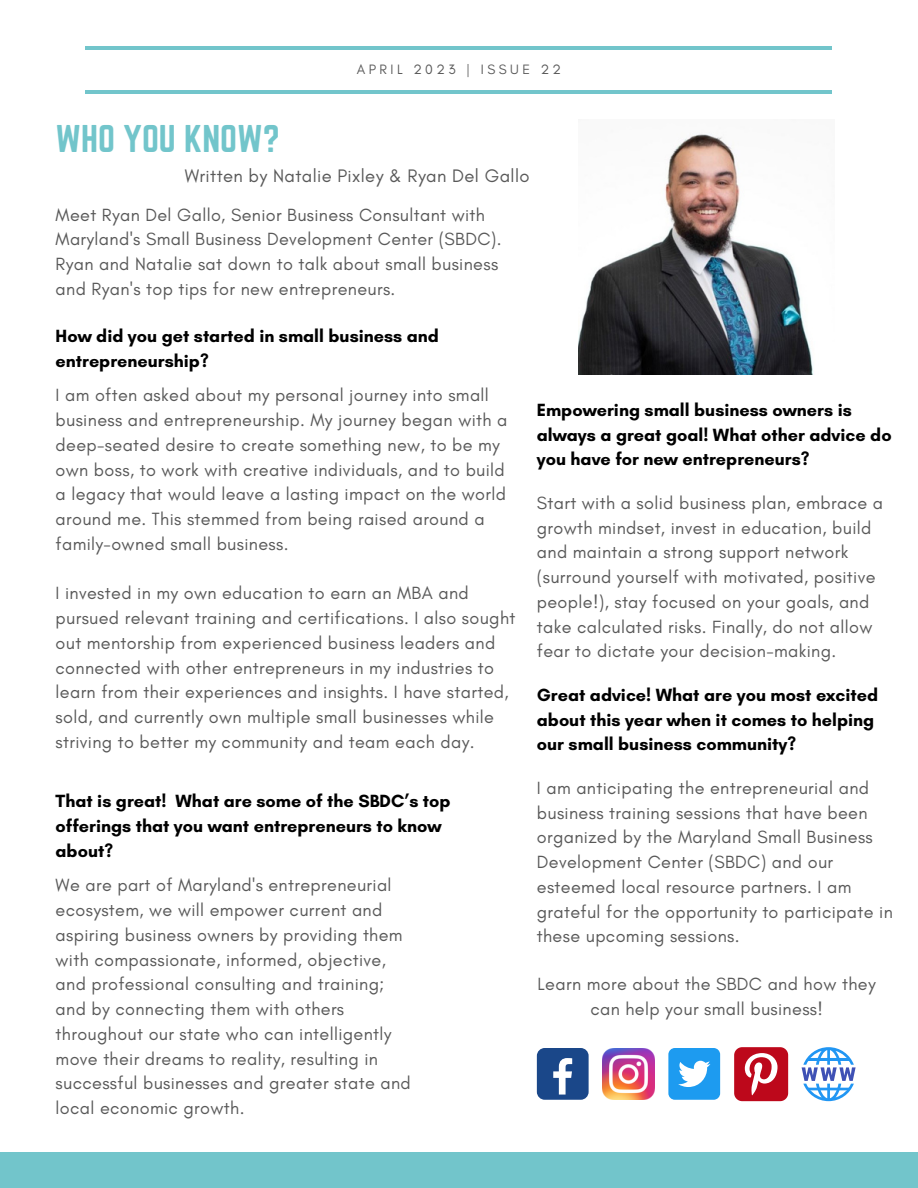
<style>
.page{position:relative;width:918px;height:1188px;background:#fff}
.page>*{position:absolute;margin:0;border:0;box-sizing:border-box;transform-origin:0 0}
.t1{font:33.75px "Norwester";color:#72c5cb}
.t2{font:18.45px "Glacial Indifference";letter-spacing:.02em;color:#595959}
.t3{font:18px/24.8px "Glacial Indifference";letter-spacing:.02em;color:#595959}
.t4{font:700 18px/24.8px "Glacial Indifference";color:#000}
.t5{font:13.8px "Glacial Indifference";letter-spacing:.25em;color:#595959}
</style>
<div class="page">
<hr style="left:85px;top:46px;width:747px;height:4px;background:#72c5cb">
<hr style="left:86px;top:90px;width:746px;height:4px;background:#72c5cb">
<div style="left:0;top:1152px;width:918px;height:36px;background:#72c5cb"></div>
<img style="left:579px;top:134px;width:235px;height:241px">
<div style="left:537px;top:1048px;width:52px;height:52px;background:#1a4789;border-radius:8px"></div>
<svg style="left:553px;top:1058px;width:19px;height:37px"></svg>
<img style="left:603px;top:1048px;width:51px;height:52px">
<div style="left:668px;top:1048px;width:52px;height:52px;background:#1d9bf0;border-radius:6px"></div>
<svg style="left:678px;top:1061px;width:32px;height:26px"></svg>
<svg style="left:734px;top:1047px;width:54px;height:54px"></svg>
<svg style="left:802px;top:1047px;width:54px;height:54px"></svg>
<p class="t5" style="left:357px;top:61px;width:206px">APRIL 2023 | ISSUE 22</p>
<h1 class="t1" style="left:56px;top:118px;width:226px">WHO YOU KNOW?</h1>
<p class="t2" style="left:185px;top:164px;width:346px">Written by Natalie Pixley &amp; Ryan Del Gallo</p>
<p class="t3" style="left:56px;top:202px;width:447px">Meet Ryan Del Gallo, Senior Business Consultant with Maryland's Small Business Development Center (SBDC).<br>Ryan and Natalie sat down to talk about small business and Ryan's top tips for new entrepreneurs.</p>
<p class="t4" style="left:56px;top:323px;width:385px">How did you get started in small business and entrepreneurship?</p>
<p class="t3" style="left:56px;top:383px;width:453px">I am often asked about my personal journey into small business and entrepreneurship. My journey began with a deep-seated desire to create something new, to be my own boss, to work with creative individuals, and to build a legacy that would leave a lasting impact on the world around me. This stemmed from being raised around a family-owned small business.</p>
<p class="t3" style="left:56px;top:581px;width:461px">I invested in my own education to earn an MBA and pursued relevant training and certifications. I also sought out mentorship from experienced business leaders and connected with other entrepreneurs in my industries to learn from their experiences and insights. I have started, sold, and currently own multiple small businesses while striving to better my community and team each day.</p>
<p class="t4" style="left:56px;top:789px;width:397px">That is great! What are some of the SBDC’s top offerings that you want entrepreneurs to know about?</p>
<p class="t3" style="left:56px;top:873px;width:357px">We are part of Maryland's entrepreneurial ecosystem, we will empower current and aspiring business owners by providing them with compassionate, informed, objective, and professional consulting and training; and by connecting them with others throughout our state who can intelligently move their dreams to reality, resulting in successful businesses and greater state and local economic growth.</p>
<p class="t4" style="left:537px;top:397px;width:356px">Empowering small business owners is always a great goal! What other advice do you have for new entrepreneurs?</p>
<p class="t3" style="left:537px;top:490px;width:348px">Start with a solid business plan, embrace a growth mindset, invest in education, build and maintain a strong support network (surround yourself with motivated, positive people!), stay focused on your goals, and take calculated risks. Finally, do not allow fear to dictate your decision-making.</p>
<p class="t4" style="left:537px;top:682px;width:343px">Great advice! What are you most excited about this year when it comes to helping our small business community?</p>
<p class="t3" style="left:537px;top:775px;width:357px">I am anticipating the entrepreneurial and business training sessions that have been organized by the Maryland Small Business Development Center (SBDC) and our esteemed local resource partners. I am grateful for the opportunity to participate in these upcoming sessions.</p>
<p class="t3" style="left:538px;top:972px;width:340px;text-align:center">Learn more about the SBDC and how they can help your small business!</p>
</div>
